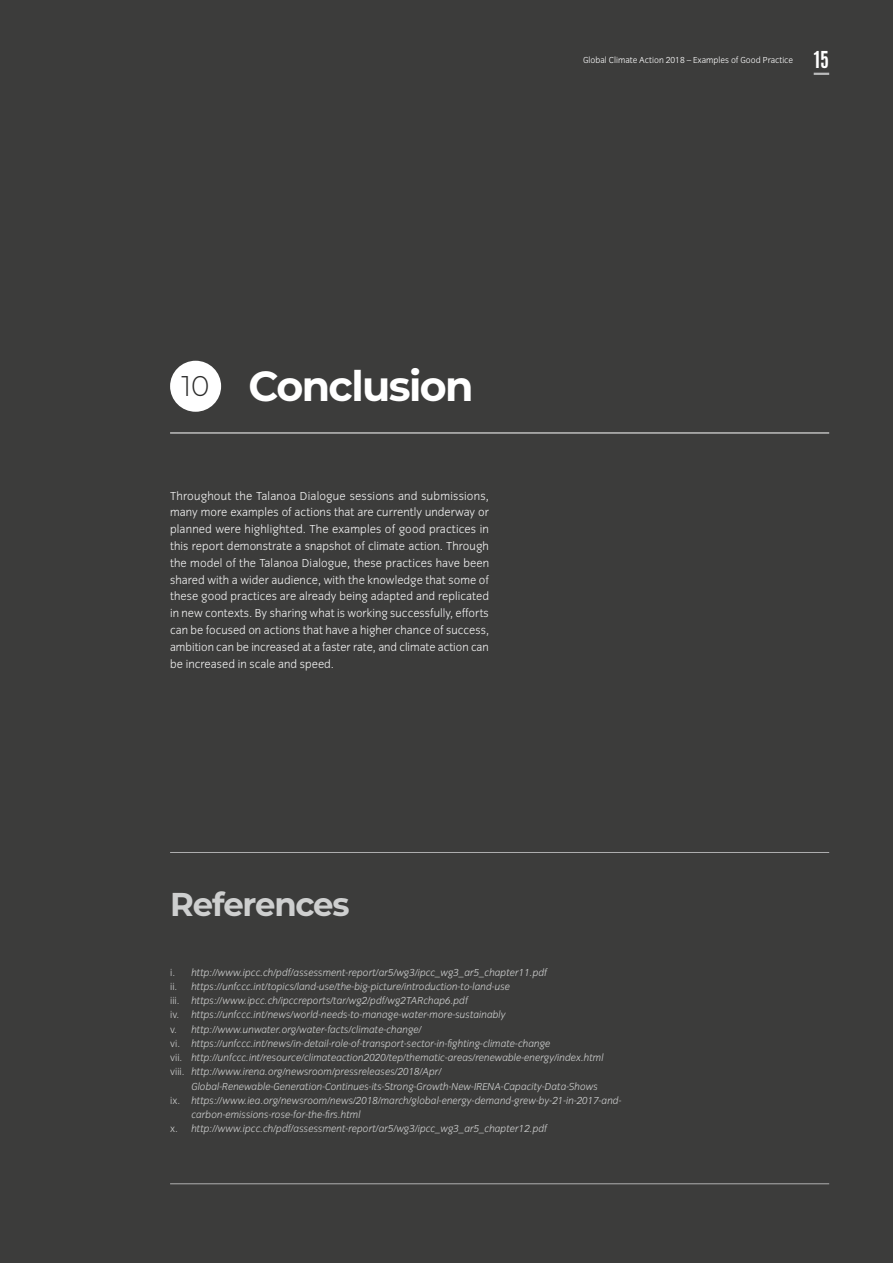
<style>
.page{position:relative;width:893px;height:1263px;background:#3c3c3b}
.page>*{position:absolute;margin:0;border:0;box-sizing:border-box;transform-origin:0 0}
.t1{font:700 42px "Montserrat";letter-spacing:-.04em;color:#fff}
.t2{font:700 33px "Montserrat";letter-spacing:-.04em;color:#cecfcf}
.t3{font:700 19.5px "Antonio";color:#fff}
.t4{font:300 12px/16.8px "Congress Sans";color:#f5f5f5;text-align:justify}
.t5{font:italic 300 10.5px/14.2px "Congress Sans";color:#cecfcf}
.t6{font:300 9px "Congress Sans";color:#fff}
.s1{font-weight:300;font-size:28.5px;color:#2b2b2a}
.s2{font-style:normal}
</style>
<div class="page">
<hr style="left:170px;top:433px;width:659px;height:1px;background:#fff">
<hr style="left:170px;top:852px;width:659px;height:1px;background:#b0b0b1">
<hr style="left:170px;top:1183px;width:659px;height:1px;background:#b0b0b1">
<div style="left:170px;top:361px;width:51px;height:51px;background:#fff;border-radius:50%"></div>
<svg style="left:814px;top:73px;width:15px;height:2px"></svg>
<p class="t6" style="left:583px;top:55px;width:211px">Global Climate Action 2018 – Examples of Good Practice</p>
<h3 class="t3" style="left:814px;top:45px;width:17px">15</h3>
<h1 class="t1" style="left:182px;top:356px;width:293px"><span class="s1">10</span> Conclusion</h1>
<p class="t4" style="left:170px;top:487px;width:321px">Throughout the Talanoa Dialogue sessions and submissions, many more examples of actions that are currently underway or planned were highlighted. The examples of good practices in this report demonstrate a snapshot of climate action. Through the model of the Talanoa Dialogue, these practices have been shared with a wider audience, with the knowledge that some of these good practices are already being adapted and replicated in new contexts. By sharing what is working successfully, efforts can be focused on actions that have a higher chance of success, ambition can be increased at a faster rate, and climate action can be increased in scale and speed.</p>
<h2 class="t2" style="left:170px;top:881px;width:181px">References</h2>
<p class="t5" style="left:170px;top:965px;width:435px"><span class="s2">i.</span> http://www.ipcc.ch/pdf/assessment-report/ar5/wg3/ipcc_wg3_ar5_chapter11.pdf<br><span class="s2">ii.</span> https://unfccc.int/topics/land-use/the-big-picture/introduction-to-land-use<br><span class="s2">iii.</span> https://www.ipcc.ch/ipccreports/tar/wg2/pdf/wg2TARchap6.pdf<br><span class="s2">iv.</span> https://unfccc.int/news/world-needs-to-manage-water-more-sustainably<br><span class="s2">v.</span> http://www.unwater.org/water-facts/climate-change/<br><span class="s2">vi.</span> https://unfccc.int/news/in-detail-role-of-transport-sector-in-fighting-climate-change<br><span class="s2">vii.</span> http://unfccc.int/resource/climateaction2020/tep/thematic-areas/renewable-energy/index.html <span class="s2">viii.</span> http://www.irena.org/newsroom/pressreleases/2018/Apr/</p>
<p class="t5" style="left:191px;top:1079px;width:408px">Global-Renewable-Generation-Continues-its-Strong-Growth-New-IRENA-Capacity-Data-Shows</p>
<p class="t5" style="left:170px;top:1093px;width:453px"><span class="s2">ix.</span> https://www.iea.org/newsroom/news/2018/march/global-energy-demand-grew-by-21-in-2017-and-</p>
<p class="t5" style="left:191px;top:1107px;width:171px">carbon-emissions-rose-for-the-firs.html</p>
<p class="t5" style="left:170px;top:1122px;width:379px"><span class="s2">x.</span> http://www.ipcc.ch/pdf/assessment-report/ar5/wg3/ipcc_wg3_ar5_chapter12.pdf</p>
</div>
